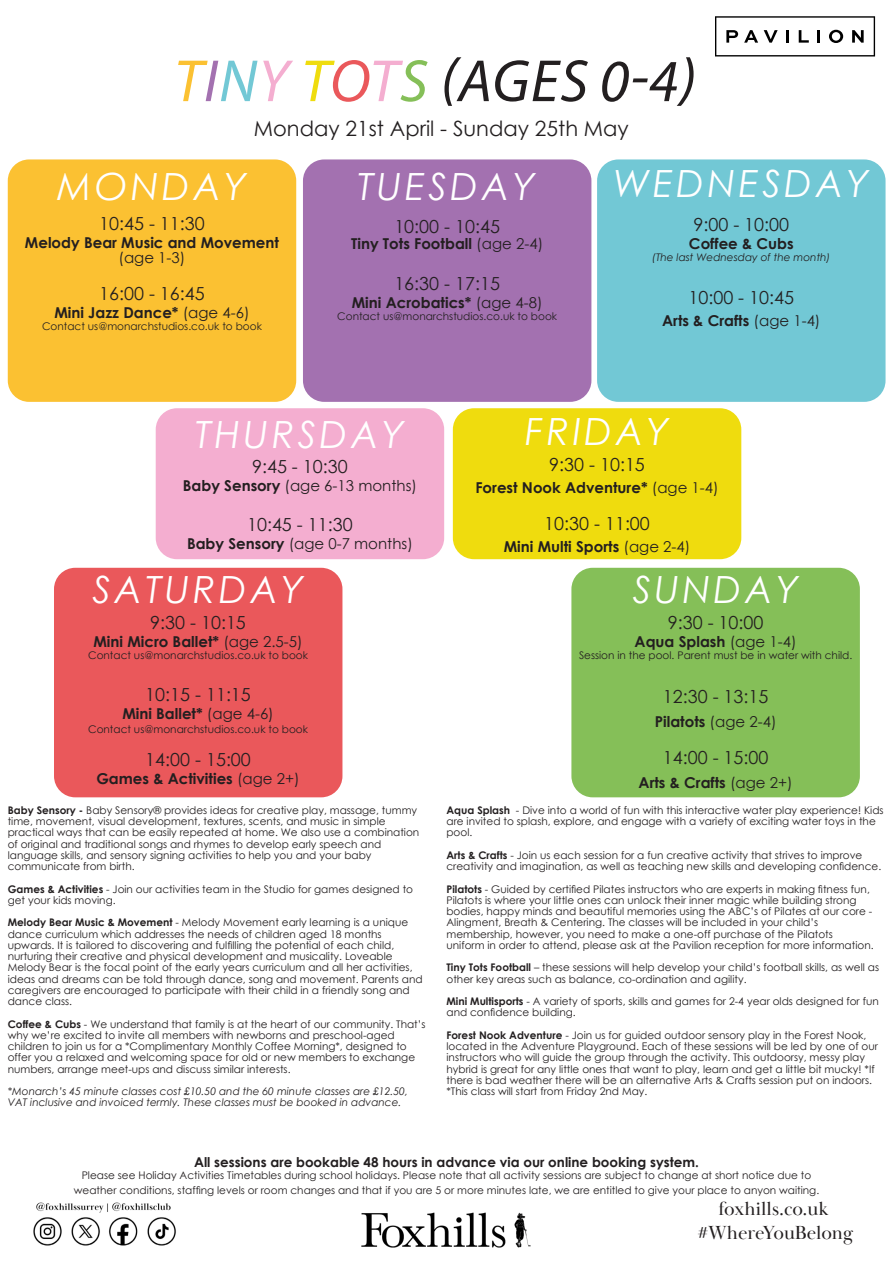
<style>
.page{position:relative;width:893px;height:1263px;background:#fff}
.page>*{position:absolute;margin:0;border:0;box-sizing:border-box;transform-origin:0 0}
.t1{font:italic 60px "Myriad Pro";letter-spacing:.02em;color:#231f20}
.t2{font:italic 37.5px "Century Gothic";letter-spacing:.09em;color:#fff}
.t3{font:21px "Century Gothic";color:#231f20}
.t4{font:19.5px/23.4px "Baskerville Display PT";color:#231f20;text-align:center}
.t5{font:18px "Century Gothic";color:#231f20}
.t6{font:700 15px/15px "Century Gothic";color:#231f20;text-align:center}
.t7{font:15px "Century Gothic";color:#231f20}
.t8{font:700 13.5px "Century Gothic";color:#231f20}
.t9{font:10.5px/11.2px "Century Gothic";color:#231f20}
.t10{font:italic 10.5px/11.2px "Century Gothic";color:#231f20}
.s1{color:#fbc132}
.s2{color:#a371b0}
.s3{color:#72c8d5}
.s4{color:#f4aed0}
.s5{color:#efdc0e}
.s6{color:#ea585b}
.s7{color:#85bf58}
.s8{font-weight:400}
.s9{font-weight:700}
</style>
<div class="page">
<div style="left:8px;top:159px;width:288px;height:243px;background:#fbc132;border-radius:21px"></div>
<svg style="left:715px;top:16px;width:160px;height:40px"></svg>
<div style="left:303px;top:159px;width:288px;height:243px;background:#a371b0;border-radius:21px"></div>
<div style="left:597px;top:159px;width:288px;height:243px;background:#72c8d5;border-radius:21px"></div>
<div style="left:156px;top:408px;width:288px;height:151px;background:#f4aed0;border-radius:21px"></div>
<div style="left:453px;top:408px;width:288px;height:151px;background:#efdc0e;border-radius:21px"></div>
<div style="left:54px;top:568px;width:288px;height:229px;background:#ea585b;border-radius:21px"></div>
<div style="left:571px;top:568px;width:289px;height:229px;background:#85bf58;border-radius:21px"></div>
<img style="left:361px;top:1212px;width:170px;height:36px">
<img style="left:33px;top:1202px;width:143px;height:44px">
<p class="t1" style="left:174px;top:44px;width:523px"><span class="s1">T</span><span class="s2">I</span><span class="s3">N</span><span class="s4">Y</span> <span class="s5">T</span><span class="s6">O</span><span class="s4">T</span><span class="s7">S</span> (AGES 0-4)</p>
<p class="t3" style="left:254px;top:114px;width:376px">Monday 21st April - Sunday 25th May</p>
<p class="t2" style="left:57px;top:160px;width:191px">MONDAY</p>
<p class="t2" style="left:358px;top:160px;width:179px">TUESDAY</p>
<p class="t5" style="left:394px;top:214px;width:107px">10:00 - 10:45</p>
<p class="t6" style="left:351px;top:236px;width:193px">Tiny Tots Football <span class="s8">(age 2-4)</span></p>
<p class="t5" style="left:394px;top:271px;width:107px">16:30 - 17:15</p>
<p class="t6" style="left:352px;top:294px;width:192px">Mini Acrobatics* <span class="s8">(age 4-8)</span></p>
<p class="t9" style="left:337px;top:311px;width:221px">Contact us@monarchstudios.co.uk to book</p>
<p class="t5" style="left:99px;top:211px;width:107px">10:45 - 11:30</p>
<p class="t6" style="left:25px;top:234px;width:256px">Melody Bear Music and Movement <span class="s8">(age 1-3)</span></p>
<p class="t5" style="left:99px;top:281px;width:107px">16:00 - 16:45</p>
<p class="t6" style="left:54px;top:304px;width:197px">Mini Jazz Dance* <span class="s8">(age 4-6)</span></p>
<p class="t9" style="left:42px;top:320px;width:221px">Contact us@monarchstudios.co.uk to book</p>
<p class="t2" style="left:614px;top:157px;width:257px">WEDNESDAY</p>
<p class="t5" style="left:693px;top:211px;width:97px">9:00 - 10:00</p>
<p class="t6" style="left:689px;top:235px;width:106px">Coffee &amp; Cubs</p>
<p class="t10" style="left:652px;top:251px;width:180px">(The last Wednesday of the month)</p>
<p class="t5" style="left:688px;top:285px;width:107px">10:00 - 10:45</p>
<p class="t6" style="left:662px;top:312px;width:160px">Arts &amp; Crafts <span class="s8">(age 1-4)</span></p>
<p class="t2" style="left:195px;top:408px;width:211px">THURSDAY</p>
<p class="t5" style="left:252px;top:454px;width:97px">9:45 - 10:30</p>
<p class="t7" style="left:183px;top:475px;width:236px"><span class="s9">Baby Sensory</span> (age 6-13 months)</p>
<p class="t5" style="left:247px;top:512px;width:107px">10:45 - 11:30</p>
<p class="t7" style="left:187px;top:533px;width:227px"><span class="s9">Baby Sensory</span> (age 0-7 months)</p>
<p class="t2" style="left:92px;top:563px;width:213px">SATURDAY</p>
<p class="t5" style="left:150px;top:610px;width:97px">9:30 - 10:15</p>
<p class="t6" style="left:93px;top:634px;width:211px">Mini Micro Ballet* <span class="s8">(age 2.5-5)</span></p>
<p class="t9" style="left:88px;top:650px;width:221px">Contact us@monarchstudios.co.uk to book</p>
<p class="t5" style="left:145px;top:682px;width:107px">10:15 - 11:15</p>
<p class="t6" style="left:122px;top:705px;width:153px">Mini Ballet* <span class="s8">(age 4-6)</span></p>
<p class="t9" style="left:88px;top:723px;width:221px">Contact us@monarchstudios.co.uk to book</p>
<p class="t5" style="left:145px;top:747px;width:107px">14:00 - 15:00</p>
<p class="t6" style="left:96px;top:770px;width:205px">Games &amp; Activities <span class="s8">(age 2+)</span></p>
<p class="t9" style="left:8px;top:804px;width:411px"><span class="s9">Baby Sensory -</span> Baby Sensory® provides ideas for creative play, massage, tummy time, movement, visual development, textures, scents, and music in simple</p>
<p class="t9" style="left:8px;top:827px;width:413px">practical ways that can be easily repeated at home. We also use a combination of original and traditional songs and rhymes to develop early speech and</p>
<p class="t9" style="left:8px;top:849px;width:365px">language skills, and sensory signing activities to help you and your baby</p>
<p class="t9" style="left:8px;top:860px;width:128px">communicate from birth.</p>
<p class="t9" style="left:8px;top:883px;width:407px"><span class="s9">Games &amp; Activities</span> - Join our activities team in the Studio for games designed to get your kids moving.</p>
<p class="t9" style="left:8px;top:917px;width:402px"><span class="s9">Melody Bear Music &amp; Movement</span> - Melody Movement early learning is a unique dance curriculum which addresses the needs of children aged 18 months</p>
<p class="t9" style="left:8px;top:939px;width:388px">upwards. It is tailored to discovering and fulfilling the potential of each child,</p>
<p class="t9" style="left:8px;top:950px;width:416px">nurturing their creative and physical development and musicality. Loveable Melody Bear is the focal point of the early years curriculum and all her activities, ideas and dreams can be told through dance, song and movement. Parents and caregivers are encouraged to participate with their child in a friendly song and dance class.</p>
<p class="t9" style="left:8px;top:1018px;width:419px"><span class="s9">Coffee &amp; Cubs</span> - We understand that family is at the heart of our community. That’s why we’re excited to invite all members with newborns and preschool-aged children to join us for a *Complimentary Monthly Coffee Morning*, designed to offer you a relaxed and welcoming space for old or new members to exchange numbers, arrange meet-ups and discuss similar interests.</p>
<p class="t10" style="left:8px;top:1085px;width:402px">*Monarch’s 45 minute classes cost £10.50 and the 60 minute classes are £12.50,<br>VAT inclusive and invoiced termly. These classes must be booked in advance.</p>
<p class="t2" style="left:525px;top:405px;width:146px">FRIDAY</p>
<p class="t5" style="left:549px;top:452px;width:97px">9:30 - 10:15</p>
<p class="t6" style="left:475px;top:479px;width:245px">Forest Nook Adventure* <span class="s8">(age 1-4)</span></p>
<p class="t5" style="left:544px;top:511px;width:107px">10:30 - 11:00</p>
<p class="t6" style="left:504px;top:538px;width:188px">Mini Multi Sports <span class="s8">(age 2-4)</span></p>
<p class="t2" style="left:633px;top:563px;width:167px">SUNDAY</p>
<p class="t5" style="left:668px;top:610px;width:97px">9:30 - 10:00</p>
<p class="t6" style="left:635px;top:634px;width:164px">Aqua Splash <span class="s8">(age 1-4)</span></p>
<p class="t9" style="left:579px;top:650px;width:275px">Session in the pool. Parent must be in water with child.</p>
<p class="t5" style="left:663px;top:683px;width:107px">12:30 - 13:15</p>
<p class="t6" style="left:655px;top:713px;width:123px">Pilatots <span class="s8">(age 2-4)</span></p>
<p class="t5" style="left:663px;top:745px;width:107px">14:00 - 15:00</p>
<p class="t6" style="left:639px;top:774px;width:156px">Arts &amp; Crafts <span class="s8">(age 2+)</span></p>
<p class="t9" style="left:446px;top:804px;width:439px"><span class="s9">Aqua Splash</span> - Dive into a world of fun with this interactive water play experience! Kids are invited to splash, explore, and engage with a variety of exciting water toys in the pool.</p>
<p class="t9" style="left:446px;top:849px;width:417px"><span class="s9">Arts &amp; Crafts</span> - Join us each session for a fun creative activity that strives to improve</p>
<p class="t9" style="left:446px;top:860px;width:436px">creativity and imagination, as well as teaching new skills and developing confidence.</p>
<p class="t9" style="left:446px;top:883px;width:425px"><span class="s9">Pilatots</span> - Guided by certified Pilates instructors who are experts in making fitness fun,<br>Pilatots is where your little ones can unlock their inner magic while building strong</p>
<p class="t9" style="left:446px;top:905px;width:427px">bodies, happy minds and beautiful memories using the ABC’s of Pilates at our core -<br>Alingment, Breath &amp; Centering. The classes will be included in your child’s</p>
<p class="t9" style="left:446px;top:928px;width:388px">membership, however, you need to make a one-off purchase of the Pilatots</p>
<p class="t9" style="left:446px;top:939px;width:429px">uniform in order to attend, please ask at the Pavilion reception for more information.</p>
<p class="t9" style="left:446px;top:962px;width:434px"><span class="s9">Tiny Tots Football</span> – these sessions will help develop your child’s football skills, as well as other key areas such as balance, co-ordination and agility.</p>
<p class="t9" style="left:446px;top:995px;width:434px"><span class="s9">Mini Multisports</span> - A variety of sports, skills and games for 2-4 year olds designed for fun and confidence building.</p>
<p class="t9" style="left:446px;top:1029px;width:433px"><span class="s9">Forest Nook Adventure</span> - Join us for guided outdoor sensory play in the Forest Nook, located in the Adventure Playground. Each of these sessions will be led by one of our instructors who will guide the group through the activity. This outdoorsy, messy play hybrid is great for any little ones that want to play, learn and get a little bit mucky! *If there is bad weather there will be an alternative Arts &amp; Crafts session put on indoors. *This class will start from Friday 2nd May.</p>
<p class="t8" style="left:194px;top:1152px;width:506px">All sessions are bookable 48 hours in advance via our online booking system.</p>
<p class="t9" style="left:74px;top:1168px;width:747px;line-height:14.4px;text-align:center">Please see Holiday Activities Timetables during school holidays. Please note that all activity sessions are subject to change at short notice due to weather conditions, staffing levels or room changes and that if you are 5 or more minutes late, we are entitled to give your place to anyon waiting.</p>
<p class="t4" style="left:698px;top:1197px;width:157px">foxhills.co.uk #WhereYouBelong</p>
</div>
